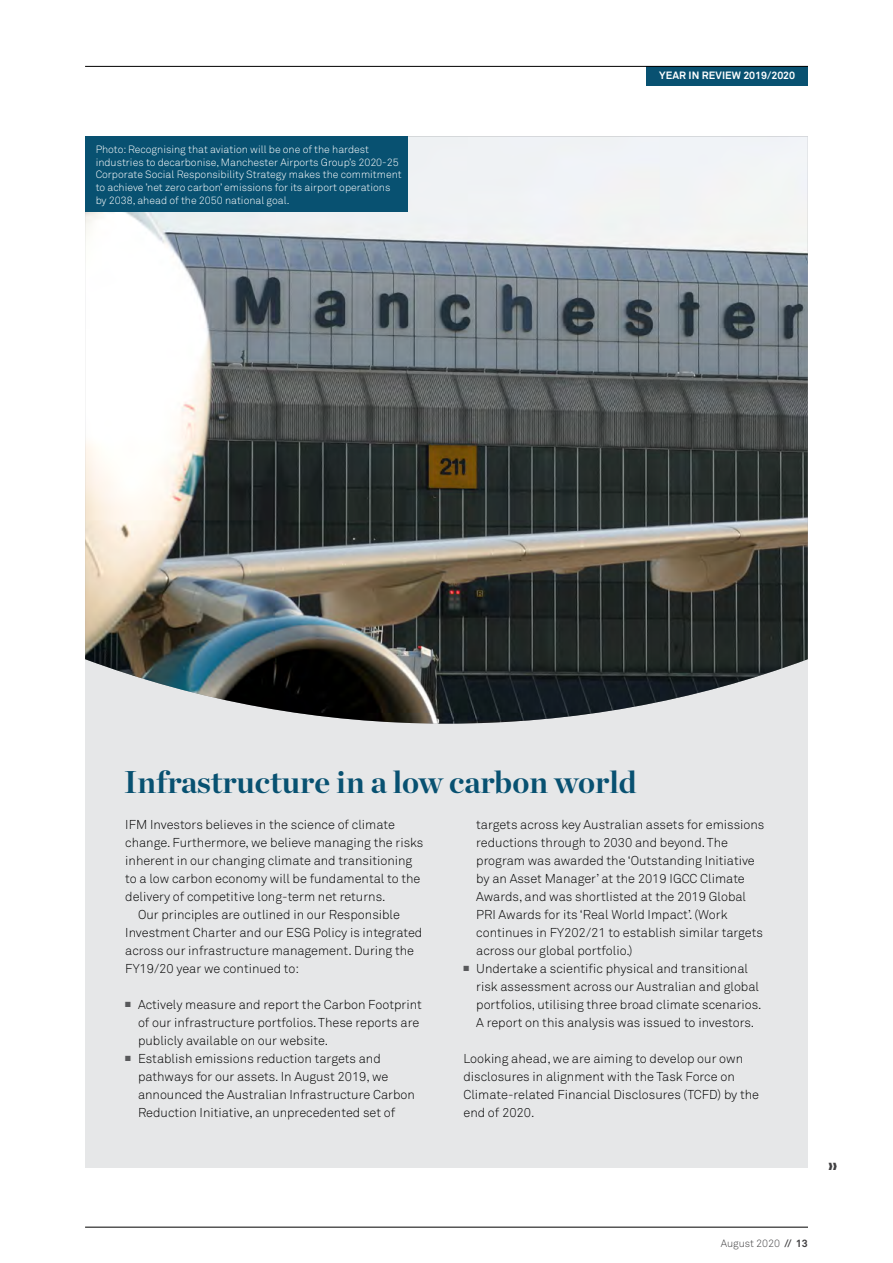
<style>
.page{position:relative;width:893px;height:1263px;background:#fff}
.page>*{position:absolute;margin:0;border:0;box-sizing:border-box;transform-origin:0 0}
.t1{font:700 31.5px "Chronicle Display";color:#085171}
.t2{font:300 12.75px/18px "Akkurat Std";color:#000}
.t3{font:300 10.5px/12.6px "Akkurat Std";color:#fff}
.t4{font:700 10.5px "Akkurat Std";letter-spacing:.01em;color:#fff}
.t5{font:300 10.5px "Akkurat Std";color:#414042}
.s1{font-weight:700}
</style>
<div class="page">
<div style="left:646px;top:67px;width:162px;height:19px;background:#085171"></div>
<hr style="left:85px;top:66px;width:723px;height:1px;background:#000">
<hr style="left:85px;top:1227px;width:723px;height:1px;background:#000">
<div style="left:85px;top:136px;width:723px;height:1032px;background:#e6e7e8"></div>
<img style="left:85px;top:136px;width:723px;height:588px">
<div style="left:85px;top:136px;width:323px;height:76px;background:#085171"></div>
<p class="t3" style="left:96px;top:143px;width:308px">Photo: Recognising that aviation will be one of the hardest industries to decarbonise, Manchester Airports Group’s 2020-25<br>Corporate Social Responsibility Strategy makes the commitment to achieve ’net zero carbon’ emissions for its airport operations by 2038, ahead of the 2050 national goal.</p>
<p class="t4" style="left:659px;top:69px;width:138px">YEAR IN REVIEW 2019/2020</p>
<h1 class="t1" style="left:124px;top:756px;width:514px">Infrastructure in a low carbon world</h1>
<p class="t2" style="left:125px;top:815px;width:271px">IFM Investors believes in the science of climate</p>
<p class="t2" style="left:125px;top:833px;width:300px">change. Furthermore, we believe managing the risks</p>
<p class="t2" style="left:125px;top:851px;width:289px">inherent in our changing climate and transitioning</p>
<p class="t2" style="left:125px;top:869px;width:297px">to a low carbon economy will be fundamental to the</p>
<p class="t2" style="left:125px;top:887px;width:262px">delivery of competitive long-term net returns.</p>
<p class="t2" style="left:138px;top:905px;width:263px">Our principles are outlined in our Responsible</p>
<p class="t2" style="left:125px;top:923px;width:299px">Investment Charter and our ESG Policy is integrated</p>
<p class="t2" style="left:125px;top:941px;width:290px">across our infrastructure management. During the</p>
<p class="t2" style="left:125px;top:959px;width:175px">FY19/20 year we continued to:</p>
<p class="t2" style="left:138px;top:995px;width:285px;text-indent:-13px"><sup>■</sup> Actively measure and report the Carbon Footprint of our infrastructure portfolios. These reports are publicly available on our website.</p>
<p class="t2" style="left:138px;top:1049px;width:278px;text-indent:-13px"><sup>■</sup> Establish emissions reduction targets and pathways for our assets. In August 2019, we announced the Australian Infrastructure Carbon Reduction Initiative, an unprecedented set of</p>
<p class="t2" style="left:476px;top:815px;width:290px">targets across key Australian assets for emissions reductions through to 2030 and beyond. The program was awarded the ‘Outstanding Initiative by an Asset Manager’ at the 2019 IGCC Climate Awards, and was shortlisted at the 2019 Global PRI Awards for its ‘Real World Impact’. (Work continues in FY202/21 to establish similar targets across our global portfolio.)</p>
<p class="t2" style="left:476px;top:959px;width:287px;text-indent:-13px"><sup>■</sup> Undertake a scientific physical and transitional risk assessment across our Australian and global portfolios, utilising three broad climate scenarios.<br>A report on this analysis was issued to investors.</p>
<p class="t2" style="left:463px;top:1049px;width:297px">Looking ahead, we are aiming to develop our own disclosures in alignment with the Task Force on Climate-related Financial Disclosures (TCFD) by the end of 2020.</p>
<p class="t5" style="left:721px;top:1237px;width:89px">August 2020 <span class="s1">// 13</span></p>
</div>
